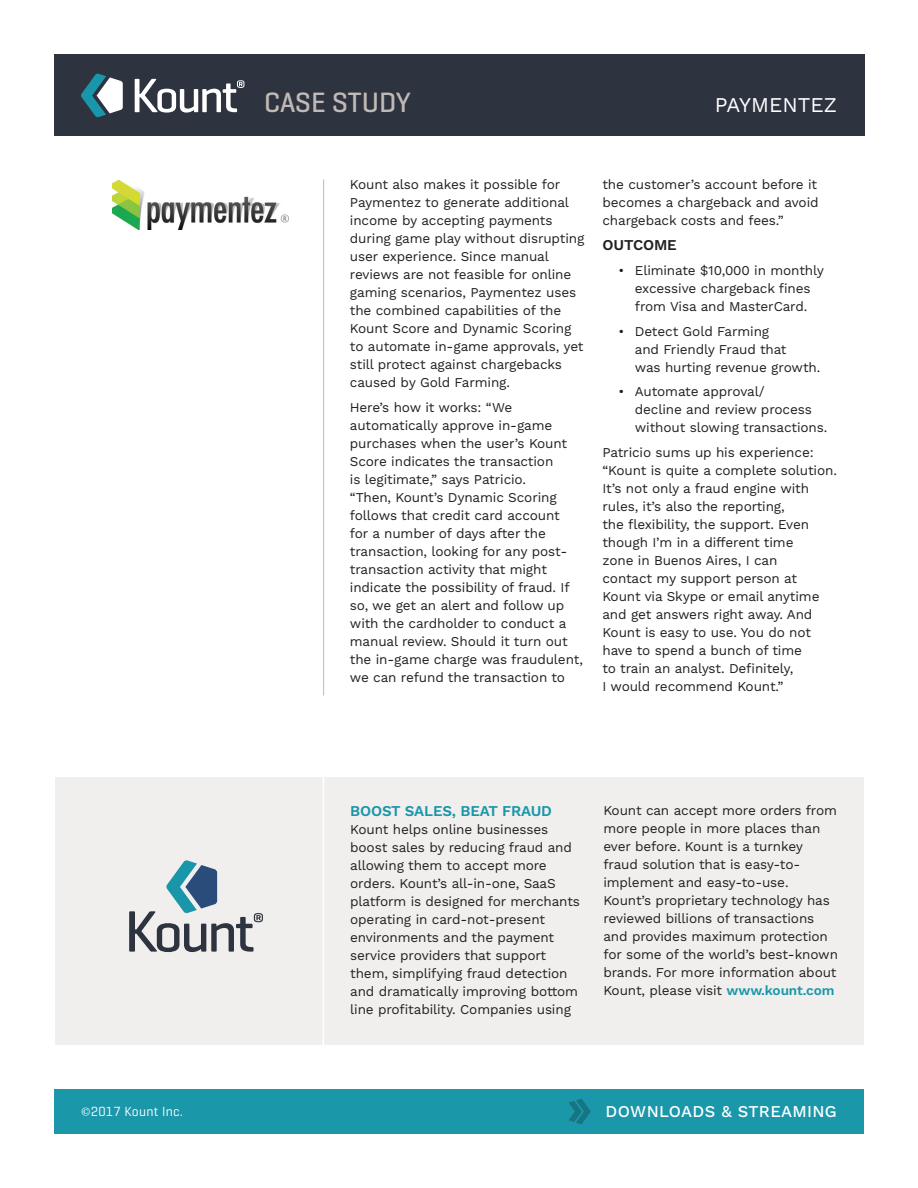
<style>
.page{position:relative;width:918px;height:1188px;background:#fff}
.page>*{position:absolute;margin:0;border:0;box-sizing:border-box;transform-origin:0 0}
.t1{font:500 28.5px "Geogrotesque";color:#c1b9b5}
.t2{font:21px "Work Sans";color:#fff}
.t3{font:500 16.5px "Work Sans";letter-spacing:.02em;color:#fff}
.t4{font:600 15px "Work Sans";letter-spacing:-.01em;color:#1996aa}
.t5{font:600 15px "Work Sans";letter-spacing:-.01em;color:#231f20}
.t6{font:13.5px/18px "Work Sans";letter-spacing:-.01em;color:#231f20}
.t7{font:13.5px "Geogrotesque";letter-spacing:.02em;color:#fff}
.s1{font-weight:600;color:#1996aa}
.s2{font-family:"Minion Pro"}
</style>
<div class="page">
<div style="left:54px;top:1089px;width:810px;height:45px;background:#1b97aa"></div>
<div style="left:55px;top:55px;width:810px;height:81px;background:#2d333f"></div>
<svg style="left:81px;top:74px;width:42px;height:43px"></svg>
<svg style="left:135px;top:79px;width:109px;height:34px"></svg>
<svg style="left:569px;top:1099px;width:22px;height:25px"></svg>
<img style="left:113px;top:179px;width:175px;height:51px">
<div style="left:55px;top:778px;width:809px;height:267px;background:#f1efee"></div>
<svg style="left:129px;top:860px;width:134px;height:92px"></svg>
<hr style="left:323px;top:774px;width:1px;height:279px;background:#fff">
<hr style="left:323px;top:179px;width:1px;height:516px;background:#c1b9b5">
<h1 class="t1" style="left:264px;top:85px;width:148px">CASE STUDY</h1>
<h2 class="t2" style="left:715px;top:92px;width:124px">PAYMENTEZ</h2>
<p class="t6" style="left:350px;top:176px;width:236px">Kount also makes it possible for<br>Paymentez to generate additional income by accepting payments during game play without disrupting user experience. Since manual reviews are not feasible for online gaming scenarios, Paymentez uses the combined capabilities of the<br>Kount Score and Dynamic Scoring to automate in-game approvals, yet still protect against chargebacks caused by Gold Farming.</p>
<p class="t6" style="left:350px;top:399px;width:235px">Here’s how it works: “We automatically approve in-game purchases when the user’s Kount<br>Score indicates the transaction<br>is legitimate,” says Patricio.<br>“Then, Kount’s Dynamic Scoring follows that credit card account<br>for a number of days after the transaction, looking for any post&shy;transaction activity that might indicate the possibility of fraud. If so, we get an alert and follow up with the cardholder to conduct a manual review. Should it turn out the in-game charge was fraudulent, we can refund the transaction to</p>
<p class="t6" style="left:602px;top:176px;width:218px;text-align:justify">the customer’s account before it becomes a chargeback and avoid chargeback costs and fees.”</p>
<p class="t5" style="left:602px;top:236px;width:76px">OUTCOME</p>
<p class="t6" style="left:619px;top:262px;width:207px;text-align:center">• Eliminate $10,000 in monthly excessive chargeback fines from Visa and MasterCard.</p>
<p class="t6" style="left:635px;top:323px;width:187px;text-indent:-16px">• Detect Gold Farming<br>and Friendly Fraud that<br>was hurting revenue growth.</p>
<p class="t6" style="left:635px;top:383px;width:194px;text-indent:-16px">• Automate approval/<br>decline and review process without slowing transactions.</p>
<p class="t6" style="left:602px;top:444px;width:236px">Patricio sums up his experience: “Kount is quite a complete solution.<br>It’s not only a fraud engine with rules, it’s also the reporting,<br>the flexibility, the support. Even though I’m in a different time<br>zone in Buenos Aires, I can<br>contact my support person at<br>Kount via Skype or email anytime and get answers right away. And<br>Kount is easy to use. You do not have to spend a bunch of time<br>to train an analyst. Definitely,<br>I would recommend Kount.”</p>
<p class="t4" style="left:350px;top:802px;width:203px">BOOST SALES, BEAT FRAUD</p>
<p class="t6" style="left:350px;top:821px;width:231px">Kount helps online businesses boost sales by reducing fraud and allowing them to accept more orders. Kount’s all-in-one, SaaS platform is designed for merchants operating in card-not-present environments and the payment service providers that support them, simplifying fraud detection and dramatically improving bottom line profitability. Companies using</p>
<p class="t6" style="left:603px;top:802px;width:236px">Kount can accept more orders from more people in more places than ever before. Kount is a turnkey fraud solution that is easy-to&shy;implement and easy-to-use.<br>Kount’s proprietary technology has reviewed billions of transactions and provides maximum protection for some of the world’s best-known brands. For more information about Kount, please visit <span class="s1">www.kount.com</span></p>
<p class="t7" style="left:81px;top:1103px;width:103px"><span class="s2">©</span>2017 Kount Inc.</p>
<p class="t3" style="left:606px;top:1102px;width:233px">DOWNLOADS &amp; STREAMING</p>
</div>
